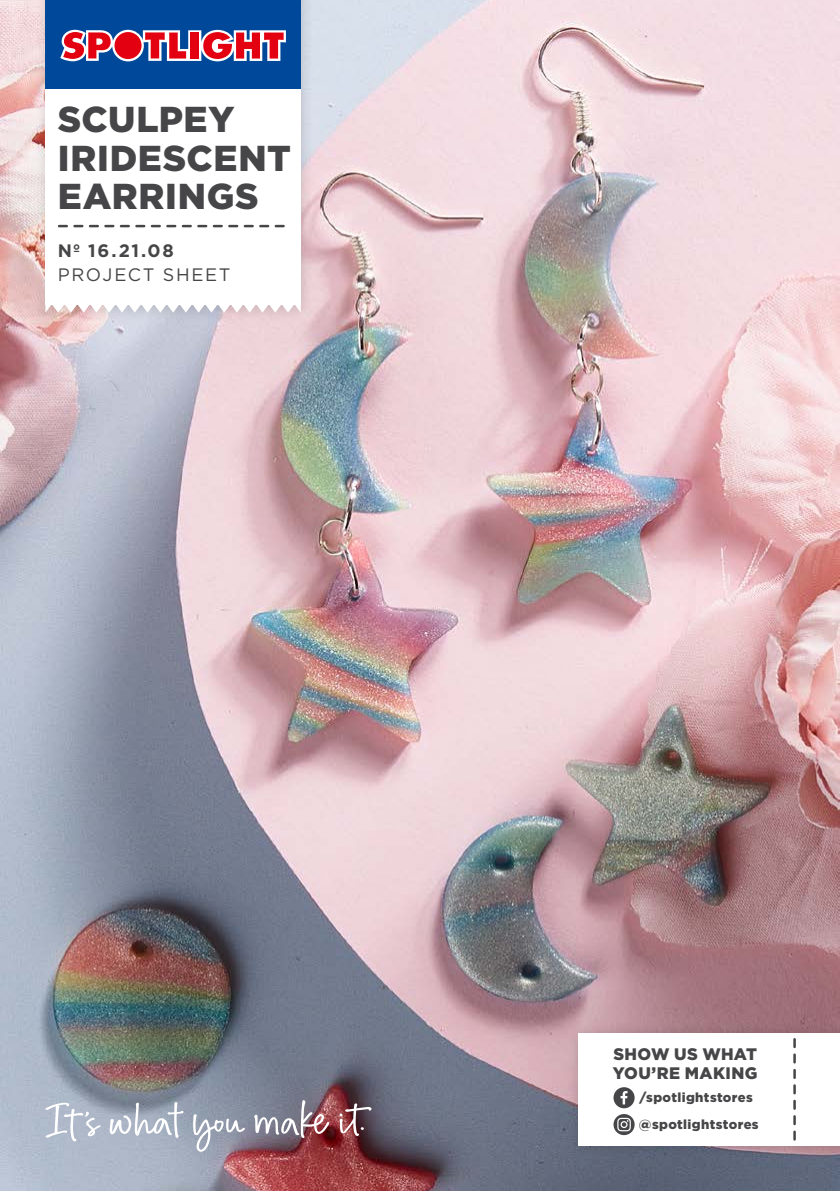
<style>
.page{position:relative;width:840px;height:1191px;background:#fff}
.page>*{position:absolute;margin:0;border:0;box-sizing:border-box;transform-origin:0 0}
.t1{font:900 36px/38.4px "Gotham";letter-spacing:.02em;color:#464648}
.t2{font:18px "Gotham";letter-spacing:.095em;color:#464648}
.t3{font:700 18px "Gotham";letter-spacing:.09em;color:#464648}
.t4{font:900 16.6px/19.4px "Gotham";letter-spacing:.02em;color:#464648}
.t5{font:900 13px/26.8px "Gotham";letter-spacing:.025em;color:#464648}
</style>
<div class="page">
<img style="left:0;top:0;width:839px;height:1191px">
<div style="left:566px;top:1021px;width:273px;height:137px;background:#000;opacity:.15"></div>
<div style="left:577px;top:1033px;width:262px;height:112px;background:#fff"></div>
<svg style="left:793px;top:1039px;width:2px;height:100px"></svg>
<div style="left:613px;top:1087px;width:21px;height:21px;background:#464648;border-radius:50%"></div>
<svg style="left:620px;top:1091px;width:7px;height:13px"></svg>
<svg style="left:613px;top:1114px;width:21px;height:21px"></svg>
<svg style="left:617px;top:1117px;width:13px;height:14px"></svg>
<svg style="left:193px;top:1114px;width:52px;height:37px;background:#a7abb9"></svg>
<svg style="left:45px;top:1102px;width:56px;height:39px;background:#bcc4d2"></svg>
<svg style="left:109px;top:1102px;width:74px;height:35px"></svg>
<svg style="left:339px;top:1103px;width:32px;height:33px"></svg>
<svg style="left:254px;top:1100px;width:75px;height:38px;background:#968692"></svg>
<div style="left:34px;top:0;width:280px;height:324px;background:#000;opacity:.15"></div>
<div style="left:45px;top:0;width:255px;height:89px;background:#00499a"></div>
<svg style="left:60px;top:30px;width:226px;height:31px;background:#c16077"></svg>
<svg style="left:45px;top:304px;width:255px;height:9px"></svg>
<div style="left:45px;top:89px;width:255px;height:215px;background:#fff"></div>
<svg style="left:59px;top:225px;width:224px;height:2px"></svg>
<h1 class="t1" style="left:58px;top:100px;width:234px">SCULPEY<br>IRIDESCENT<br>EARRINGS</h1>
<h2 class="t3" style="left:58px;top:239px;width:117px">Nº 16.21.08</h2>
<h2 class="t2" style="left:58px;top:263px;width:174px">PROJECT SHEET</h2>
<p class="t4" style="left:612px;top:1043px;width:146px">SHOW US WHAT<br>YOU’RE MAKING</p>
<p class="t5" style="left:638px;top:1084px;width:121px">/spotlightstores @spotlightstores</p>
</div>
